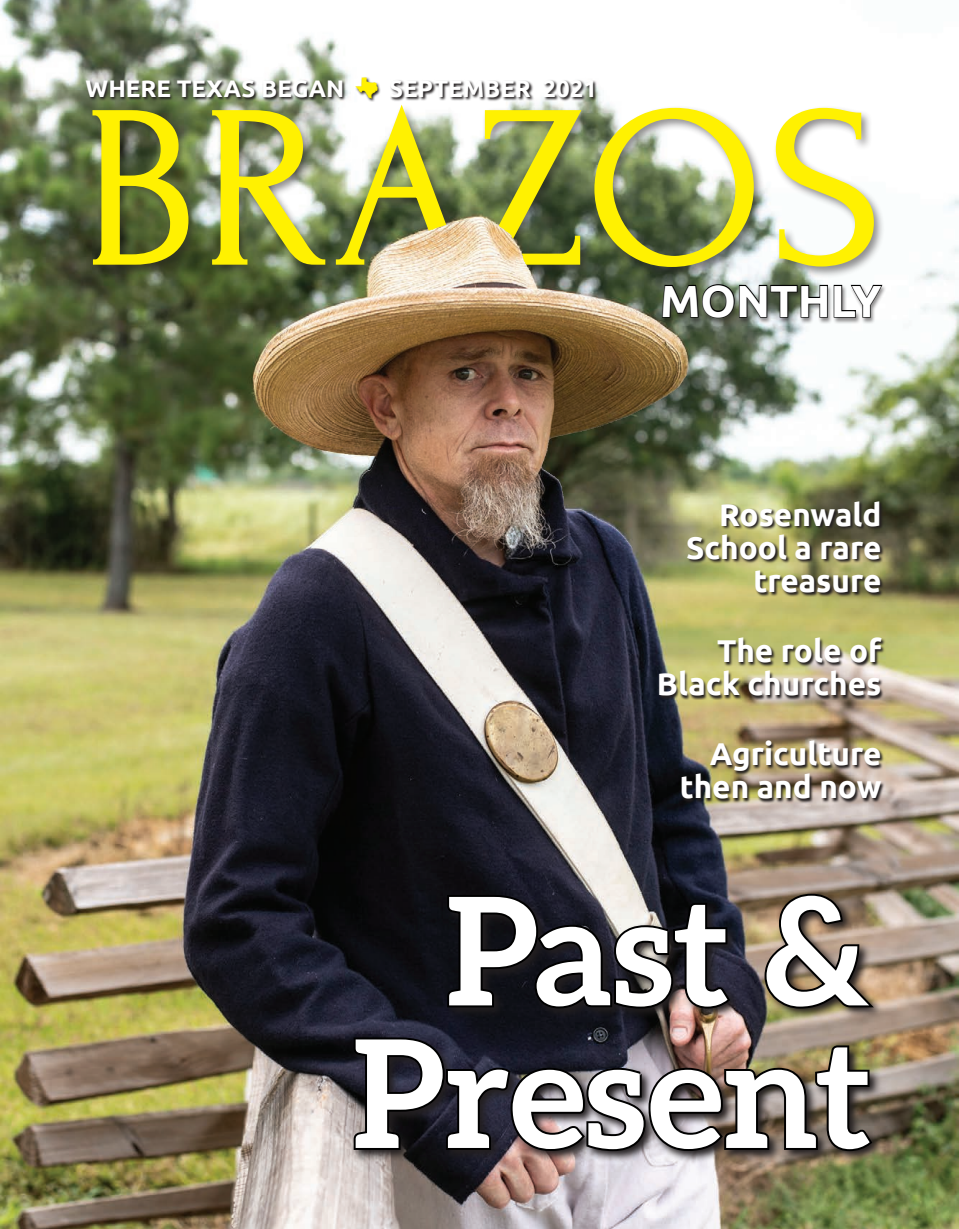
<style>
.page{position:relative;width:959px;height:1229px;background:#fff}
.page>*{position:absolute;margin:0;border:0;box-sizing:border-box;transform-origin:0 0}
.t1{font:229.5px "Forum";letter-spacing:.03em;color:#fff101}
.t2{font:700 150px/142.5px "Aleo";color:#fff;text-align:right}
.t3{font:700 45px "Ubuntu";color:#fff}
.t4{font:700 31.5px/33px "Ubuntu";color:#fff;text-align:right}
.t5{font:700 24px "Ubuntu";color:#fff}
.s1{font-family:"State Face";font-weight:400;color:#fff101}
</style>
<div class="page">
<img style="left:0;top:0;width:958px;height:1228px">
<div style="left:89px;top:103px;width:796px;height:176px;background:#231f20;opacity:.5"></div>
<svg style="left:91px;top:109px;width:99px;height:157px;background:#68702b"></svg>
<img style="left:210px;top:109px;width:117px;height:157px">
<svg style="left:334px;top:102px;width:135px;height:116px"></svg>
<img style="left:475px;top:109px;width:109px;height:157px">
<img style="left:593px;top:106px;width:162px;height:162px">
<svg style="left:774px;top:106px;width:101px;height:162px"></svg>
<svg style="left:86px;top:77px;width:510px;height:25px"></svg>
<div style="left:660px;top:284px;width:226px;height:41px;background:#231f20;opacity:.5"></div>
<svg style="left:661px;top:283px;width:222px;height:36px;background:#696e66"></svg>
<img style="left:264px;top:218px;width:212px;height:137px">
<img style="left:658px;top:637px;width:227px;height:63px">
<img style="left:680px;top:741px;width:204px;height:62px">
<svg style="left:687px;top:501px;width:197px;height:95px;background:#828054"></svg>
<img style="left:351px;top:891px;width:533px;height:272px">
<svg style="left:445px;top:892px;width:287px;height:119px;background:#262528"></svg>
<svg style="left:762px;top:891px;width:116px;height:120px;background:#625547"></svg>
<img style="left:351px;top:1035px;width:523px;height:118px">
<p class="t5" style="left:86px;top:78px;width:513px">WHERE TEXAS BEGAN <span class="s1">q</span> SEPTEMBER 2021</p>
<h1 class="t1" style="left:84px;top:50px;width:799px">BRAZOS</h1>
<h3 class="t3" style="left:660px;top:282px;width:223px">MONTHLY</h3>
<p class="t4" style="left:686px;top:500px;width:197px">Rosenwald<br>School a rare treasure</p>
<p class="t4" style="left:657px;top:636px;width:226px">The role of<br>Black churches</p>
<p class="t4" style="left:679px;top:739px;width:203px">Agriculture then and now</p>
<h2 class="t2" style="left:352px;top:882px;width:520px">Past &amp;<br>Present</h2>
</div>
